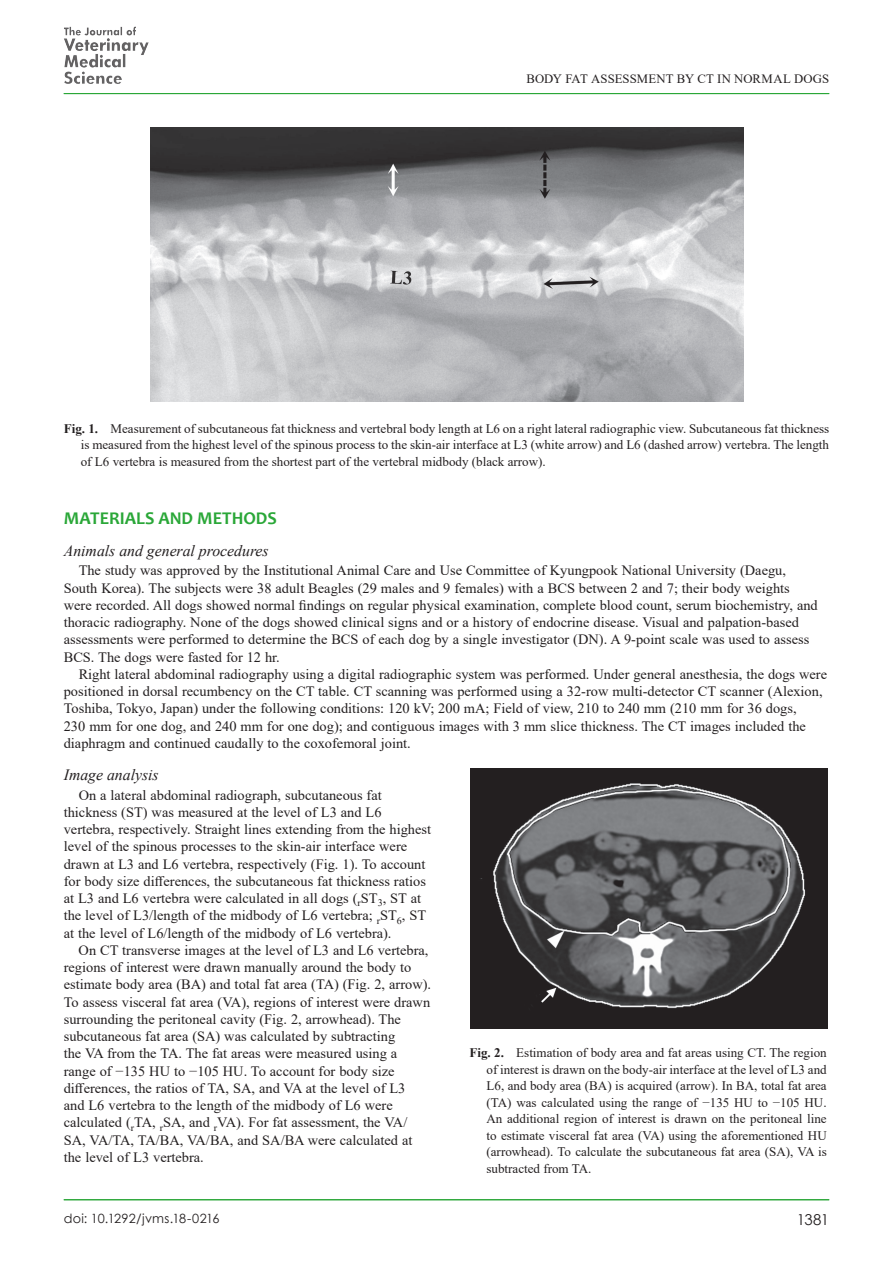
<style>
.page{position:relative;width:893px;height:1263px;background:#fff}
.page>*{position:absolute;margin:0;border:0;box-sizing:border-box;transform-origin:0 0}
.t1{font:700 18px "Candara";color:#2aa738}
.t2{font:italic 15.75px "Times New Roman";color:#231f20}
.t3{font:15px "Century Gothic";color:#231f20}
.t4{font:14.25px/17.2px "Times New Roman";color:#231f20}
.t5{font:13.05px/16.5px "Times New Roman";color:#231f20;text-align:justify}
.t6{font:12.75px "Times New Roman";letter-spacing:.005em;color:#231f20}
.t7{font:12.75px "Century Gothic";letter-spacing:.02em;color:#231f20}
.s1{font-weight:700}
</style>
<div class="page">
<img style="left:64px;top:27px;width:74px;height:24px">
<hr style="left:64px;top:93px;width:765px;height:1px;background:#2aa738">
<hr style="left:64px;top:1199px;width:765px;height:1px;background:#2aa738">
<img style="left:150px;top:128px;width:593px;height:274px">
<img style="left:470px;top:768px;width:357px;height:260px">
<p class="t6" style="left:527px;top:70px;width:304px">BODY FAT ASSESSMENT BY CT IN NORMAL DOGS</p>
<p class="t5" style="left:81px;top:420px;width:750px;text-indent:-17px"><span class="s1">Fig. 1.</span> Measurement of subcutaneous fat thickness and vertebral body length at L6 on a right lateral radiographic view. Subcutaneous fat thickness is measured from the highest level of the spinous process to the skin-air interface at L3 (white arrow) and L6 (dashed arrow) vertebra. The length of L6 vertebra is measured from the shortest part of the vertebral midbody (black arrow).</p>
<p class="t1" style="left:64px;top:506px;width:215px">MATERIALS AND METHODS</p>
<p class="t2" style="left:64px;top:540px;width:206px">Animals and general procedures</p>
<p class="t4" style="left:64px;top:561px;width:755px;text-indent:15px">The study was approved by the Institutional Animal Care and Use Committee of Kyungpook National University (Daegu, South Korea). The subjects were 38 adult Beagles (29 males and 9 females) with a BCS between 2 and 7; their body weights were recorded. All dogs showed normal findings on regular physical examination, complete blood count, serum biochemistry, and thoracic radiography. None of the dogs showed clinical signs and or a history of endocrine disease. Visual and palpation-based assessments were performed to determine the BCS of each dog by a single investigator (DN). A 9-point scale was used to assess BCS. The dogs were fasted for 12 hr.</p>
<p class="t4" style="left:64px;top:665px;width:765px;text-indent:15px">Right lateral abdominal radiography using a digital radiographic system was performed. Under general anesthesia, the dogs were positioned in dorsal recumbency on the CT table. CT scanning was performed using a 32-row multi-detector CT scanner (Alexion, Toshiba, Tokyo, Japan) under the following conditions: 120 kV; 200 mA; Field of view, 210 to 240 mm (210 mm for 36 dogs,<br>230 mm for one dog, and 240 mm for one dog); and contiguous images with 3 mm slice thickness. The CT images included the diaphragm and continued caudally to the coxofemoral joint.</p>
<p class="t2" style="left:64px;top:764px;width:96px">Image analysis</p>
<p class="t4" style="left:64px;top:786px;width:369px;text-indent:15px">On a lateral abdominal radiograph, subcutaneous fat thickness (ST) was measured at the level of L3 and L6 vertebra, respectively. Straight lines extending from the highest level of the spinous processes to the skin-air interface were drawn at L3 and L6 vertebra, respectively (Fig. 1). To account for body size differences, the subcutaneous fat thickness ratios at L3 and L6 vertebra were calculated in all dogs (<sub>r</sub>ST<sub>3</sub>, ST at the level of L3/length of the midbody of L6 vertebra; <sub>r</sub>ST<sub>6</sub>, ST at the level of L6/length of the midbody of L6 vertebra).</p>
<p class="t4" style="left:64px;top:941px;width:369px;text-indent:15px">On CT transverse images at the level of L3 and L6 vertebra, regions of interest were drawn manually around the body to estimate body area (BA) and total fat area (TA) (Fig. 2, arrow).<br>To assess visceral fat area (VA), regions of interest were drawn surrounding the peritoneal cavity (Fig. 2, arrowhead). The subcutaneous fat area (SA) was calculated by subtracting<br>the VA from the TA. The fat areas were measured using a range of −135 HU to −105 HU. To account for body size differences, the ratios of TA, SA, and VA at the level of L3<br>and L6 vertebra to the length of the midbody of L6 were calculated (<sub>r</sub>TA, <sub>r</sub>SA, and <sub>r</sub>VA). For fat assessment, the VA/ SA, VA/TA, TA/BA, VA/BA, and SA/BA were calculated at the level of L3 vertebra.</p>
<p class="t5" style="left:486px;top:1044px;width:342px;text-indent:-17px"><span class="s1">Fig. 2.</span> Estimation of body area and fat areas using CT. The region of interest is drawn on the body-air interface at the level of L3 and L6, and body area (BA) is acquired (arrow). In BA, total fat area (TA) was calculated using the range of −135 HU to −105 HU.<br>An additional region of interest is drawn on the peritoneal line to estimate visceral fat area (VA) using the aforementioned HU (arrowhead). To calculate the subcutaneous fat area (SA), VA is subtracted from TA.</p>
<p class="t7" style="left:64px;top:1209px;width:157px">doi: 10.1292/jvms.18-0216</p>
<p class="t3" style="left:797px;top:1209px;width:34px">1381</p>
</div>
